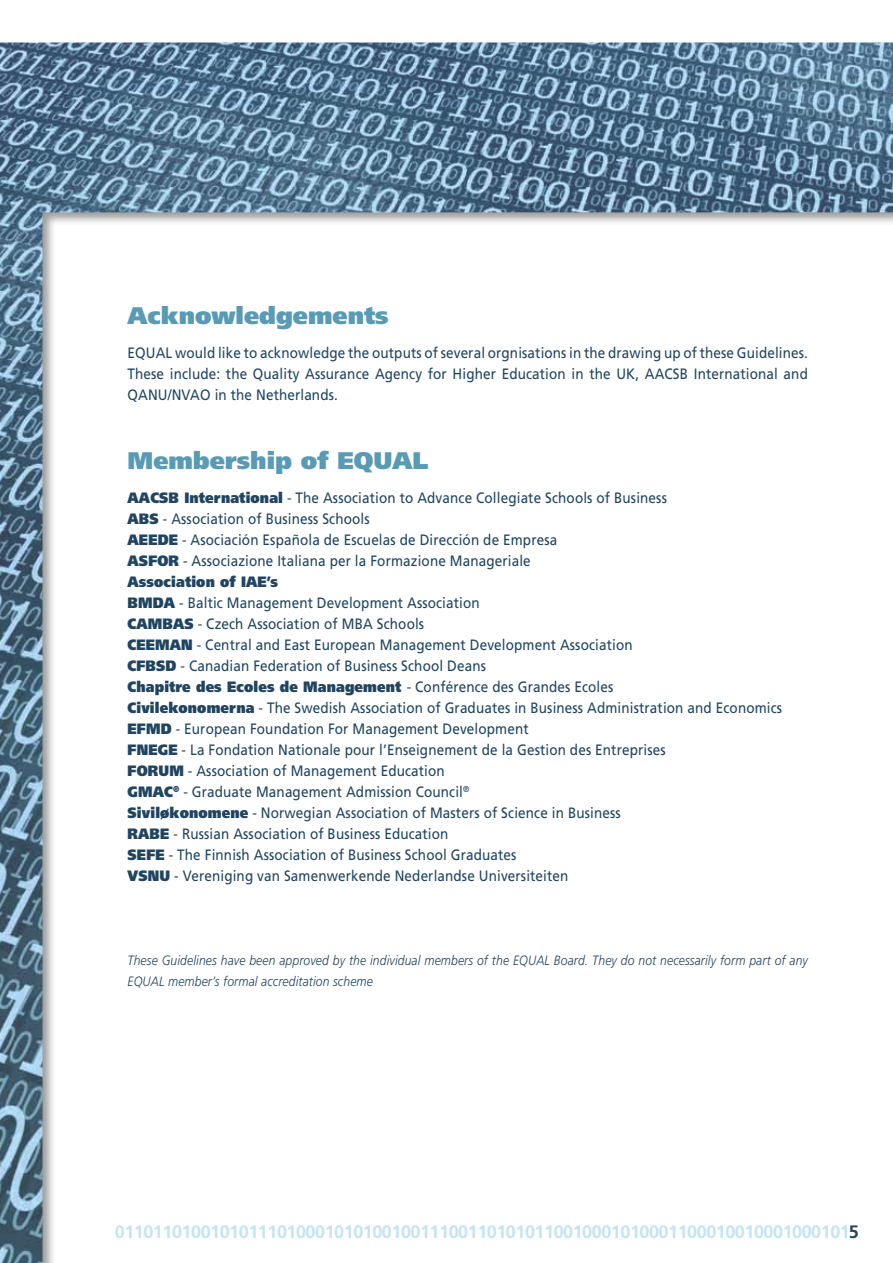
<style>
.page{position:relative;width:893px;height:1263px;background:#fff}
.page>*{position:absolute;margin:0;border:0;box-sizing:border-box;transform-origin:0 0}
.t1{font:900 24px "Frutiger LT Std";color:#599ab5}
.t2{font:700 18px "Frutiger LT Std";letter-spacing:-.025em;color:#c3e4f5}
.t3{font:15px/21px "Frutiger LT Std";letter-spacing:.01em;color:#214561;text-align:justify;scale:.9 1}
.t4{font:italic 300 13.5px/21px "Frutiger LT Std";letter-spacing:.01em;color:#214561;scale:.9 1}
.s1{font-weight:900}
.s2{color:#214561}
</style>
<div class="page">
<img style="left:0;top:43px;width:892px;height:1220px">
<h1 class="t1" style="left:128px;top:301px;width:262px">Acknowledgements</h1>
<p class="t3" style="left:128px;top:342px;width:757px">EQUAL would like to acknowledge the outputs of several orgnisations in the drawing up of these Guidelines.<br>These include: the Quality Assurance Agency for Higher Education in the UK, AACSB International and QANU/NVAO in the Netherlands.</p>
<h1 class="t1" style="left:128px;top:446px;width:302px">Membership of EQUAL</h1>
<p class="t3" style="left:128px;top:487px;width:729px;text-align:left"><span class="s1">AACSB International</span> - The Association to Advance Collegiate Schools of Business<br><span class="s1">ABS</span> - Association of Business Schools<br><span class="s1">AEEDE</span> - Asociación Española de Escuelas de Dirección de Empresa<br><span class="s1">ASFOR</span> - Associazione Italiana per la Formazione Manageriale<br><span class="s1">Association of IAE’s<br>BMDA</span> - Baltic Management Development Association<br><span class="s1">CAMBAS</span> - Czech Association of MBA Schools<br><span class="s1">CEEMAN</span> - Central and East European Management Development Association<br><span class="s1">CFBSD</span> - Canadian Federation of Business School Deans<br><span class="s1">Chapitre des Ecoles de Management</span> - Conférence des Grandes Ecoles<br><span class="s1">Civilekonomerna</span> - The Swedish Association of Graduates in Business Administration and Economics <span class="s1">EFMD</span> - European Foundation For Management Development<br><span class="s1">FNEGE</span> - La Fondation Nationale pour l’Enseignement de la Gestion des Entreprises<br><span class="s1">FORUM</span> - Association of Management Education<br><span class="s1">GMAC</span><sup>®</sup> - Graduate Management Admission Council<sup>®<br></sup><span class="s1">Siviløkonomene</span> - Norwegian Association of Masters of Science in Business<br><span class="s1">RABE</span> - Russian Association of Business Education<br><span class="s1">SEFE</span> - The Finnish Association of Business School Graduates<br><span class="s1">VSNU</span> - Vereniging van Samenwerkende Nederlandse Universiteiten</p>
<p class="t4" style="left:128px;top:950px;width:758px">These Guidelines have been approved by the individual members of the EQUAL Board. They do not necessarily form part of any<br>EQUAL member’s formal accreditation scheme</p>
<p class="t2" style="left:115px;top:1221px;width:746px">01101101001010111010001010100100111001101010110010001010001100010010001000101<span class="s2">5</span></p>
</div>
